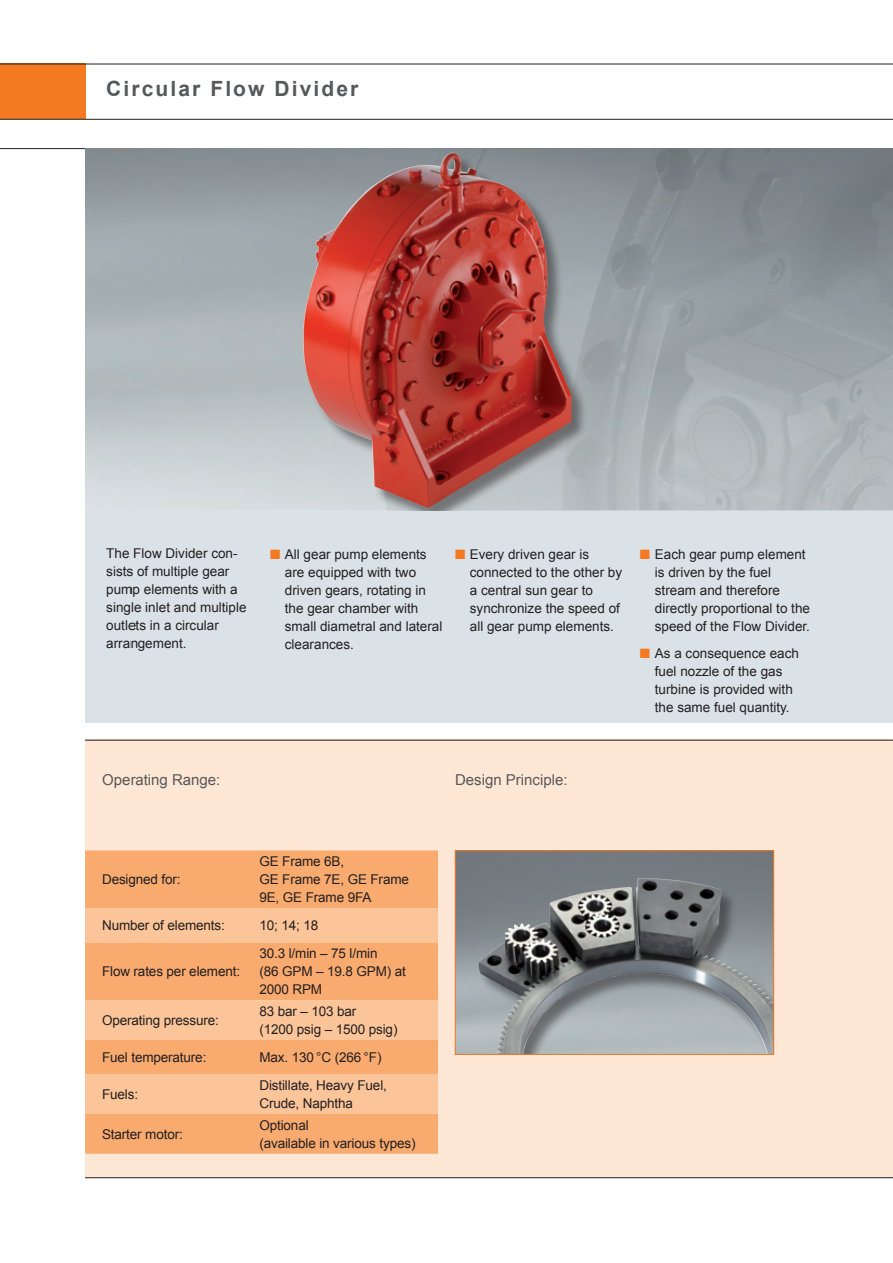
<style>
.page{position:relative;width:893px;height:1263px;background:#fff}
.page>*{position:absolute;margin:0;border:0;box-sizing:border-box;transform-origin:0 0}
.t1{font:700 21px "Arial";letter-spacing:.1em;color:#57585a}
.t2{font:15px "Arial";color:#57585a}
.t3{font:13.5px/18px "Arial";color:#231f20}
.s1{color:#f47921}
</style>
<div class="page">
<svg style="left:0;top:64px;width:893px;height:85px"></svg>
<div style="left:85px;top:740px;width:808px;height:438px;background:#fee7d4"></div>
<hr style="left:85px;top:740px;width:808px;height:1px;background:#231f20">
<hr style="left:85px;top:1177px;width:808px;height:1px;background:#231f20">
<hr style="left:0;top:119px;width:893px;height:1px;background:#231f20">
<div style="left:85px;top:510px;width:808px;height:213px;background:#dae2e7"></div>
<div style="left:85px;top:850px;width:353px;height:304px;background:#f9aa6f"></div>
<svg style="left:85px;top:908px;width:353px;height:206px;background:#fab986"></svg>
<img style="left:478px;top:879px;width:294px;height:173px">
<div style="left:455px;top:850px;width:319px;height:204px;border:1px solid #f47921"></div>
<div style="left:303px;top:153px;width:285px;height:357px;background:#231f20;opacity:.5"></div>
<img style="left:303px;top:152px;width:269px;height:356px">
<h1 class="t1" style="left:106px;top:77px;width:254px">Circular Flow Divider</h1>
<p class="t3" style="left:106px;top:545px;width:142px">The Flow Divider con&shy;sists of multiple gear pump elements with a single inlet and multiple outlets in a circular arrangement.</p>
<p class="t3" style="left:470px;top:545px;width:154px;text-indent:-15px"><span class="s1">■</span> Every driven gear is connected to the other by a central sun gear to synchronize the speed of all gear pump elements.</p>
<p class="t3" style="left:655px;top:545px;width:157px;text-indent:-15px"><span class="s1">■</span> Each gear pump element is driven by the fuel stream and therefore directly proportional to the speed of the Flow Divider.</p>
<p class="t3" style="left:655px;top:644px;width:146px;text-indent:-15px"><span class="s1">■</span> As a consequence each fuel nozzle of the gas turbine is provided with the same fuel quantity.</p>
<p class="t3" style="left:285px;top:545px;width:159px;text-indent:-15px"><span class="s1">■</span> All gear pump elements are equipped with two driven gears, rotating in the gear chamber with small diametral and lateral clearances.</p>
<p class="t2" style="left:102px;top:771px;width:120px">Operating Range:</p>
<p class="t2" style="left:455px;top:771px;width:114px">Design Principle:</p>
<p class="t3" style="left:102px;top:870px;width:80px">Designed for:</p>
<p class="t3" style="left:259px;top:852px;width:151px">GE Frame 6B,<br>GE Frame 7E, GE Frame<br>9E, GE Frame 9FA</p>
<p class="t3" style="left:102px;top:916px;width:124px">Number of elements:</p>
<p class="t3" style="left:259px;top:916px;width:60px">10; 14; 18</p>
<p class="t3" style="left:102px;top:962px;width:140px">Flow rates per element:</p>
<p class="t3" style="left:259px;top:944px;width:148px">30.3 l/min – 75 l/min<br>(86 GPM – 19.8 GPM) at<br>2000 RPM</p>
<p class="t3" style="left:102px;top:1011px;width:118px">Operating pressure:</p>
<p class="t3" style="left:259px;top:1002px;width:140px">83 bar – 103 bar<br>(1200 psig – 1500 psig)</p>
<p class="t3" style="left:102px;top:1048px;width:106px">Fuel temperature:</p>
<p class="t3" style="left:259px;top:1048px;width:124px">Max. 130 °C (266 °F)</p>
<p class="t3" style="left:102px;top:1085px;width:38px">Fuels:</p>
<p class="t3" style="left:259px;top:1076px;width:129px">Distillate, Heavy Fuel,<br>Crude, Naphtha</p>
<p class="t3" style="left:102px;top:1125px;width:82px">Starter motor:</p>
<p class="t3" style="left:259px;top:1116px;width:158px">Optional<br>(available in various types)</p>
</div>
